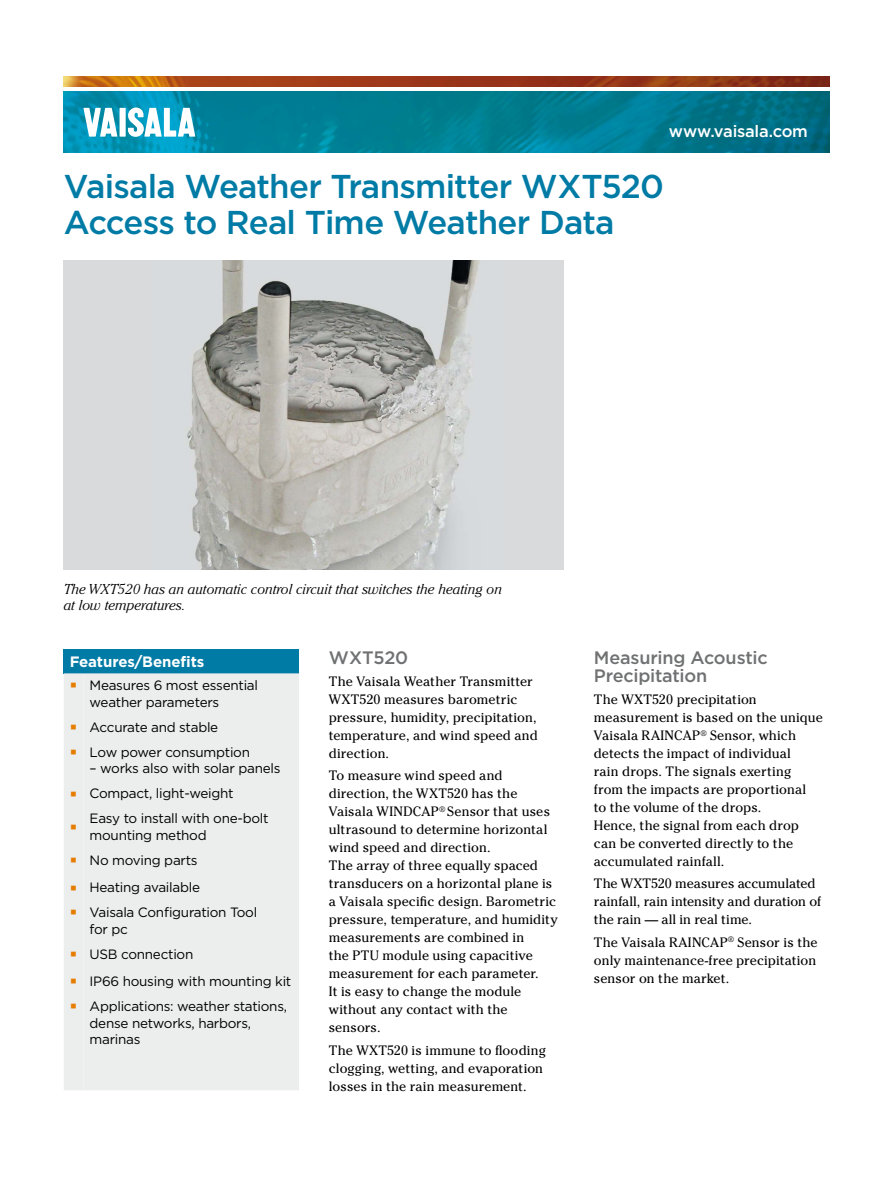
<style>
.page{position:relative;width:893px;height:1191px;background:#fff}
.page>*{position:absolute;margin:0;border:0;box-sizing:border-box;transform-origin:0 0}
.t1{font:500 33px/36px "Gotham";letter-spacing:-.025em;color:#007ba5}
.t2{font:21px "Arial";color:#e67d00}
.t3{font:500 18px/18px "Gotham";letter-spacing:-.015em;color:#707172}
.t4{font:500 16.5px "Gotham";letter-spacing:-.015em;color:#fff}
.t5{font:700 15px "Gotham";letter-spacing:-.01em;color:#fff}
.t6{font:italic 300 14.25px/15.8px "Cheltenham Std";color:#000}
.t7{font:13.5px/18px "Cheltenham Std";letter-spacing:.005em;color:#000}
.t8{font:13.5px/16.5px "Gotham";letter-spacing:-.02em;color:#000}
.s1{font-family:"Arial";font-size:21px;color:#e67d00}
</style>
<div class="page">
<img style="left:64px;top:91px;width:765px;height:62px">
<img style="left:64px;top:77px;width:765px;height:9px">
<svg style="left:83px;top:108px;width:34px;height:29px"></svg>
<div style="left:120px;top:108px;width:6px;height:29px;background:#fff"></div>
<svg style="left:128px;top:107px;width:67px;height:30px"></svg>
<div style="left:64px;top:649px;width:235px;height:24px;background:#007ba5"></div>
<div style="left:64px;top:673px;width:20px;height:417px;background:#eceded"></div>
<div style="left:84px;top:673px;width:215px;height:417px;background:#eceded"></div>
<div style="left:64px;top:261px;width:500px;height:309px;background:#d9dadb"></div>
<img style="left:187px;top:261px;width:292px;height:309px">
<p class="t4" style="left:669px;top:120px;width:141px">www.vaisala.com</p>
<h1 class="t1" style="left:64px;top:167px;width:602px">Vaisala Weather Transmitter WXT520<br>Access to Real Time Weather Data</h1>
<p class="t6" style="left:64px;top:581px;width:440px">The WXT520 has an automatic control circuit that switches the heating on at low temperatures.</p>
<p class="t5" style="left:70px;top:652px;width:136px">Features/Benefits</p>
<p class="t8" style="left:90px;top:677px;width:170px;text-indent:-20px"><span class="s1">▪</span> Measures 6 most essential weather parameters</p>
<p class="t8" style="left:70px;top:718px;width:150px"><span class="s1">▪</span> Accurate and stable</p>
<p class="t8" style="left:70px;top:743px;width:182px"><span class="s1">▪</span> Low power consumption</p>
<p class="t8" style="left:90px;top:760px;width:192px">– works also with solar panels</p>
<p class="t8" style="left:70px;top:785px;width:165px"><span class="s1">▪</span> Compact, light-weight</p>
<h2 class="t2" style="left:70px;top:812px;width:9px">▪</h2>
<p class="t8" style="left:90px;top:810px;width:180px">Easy to install with one-bolt mounting method</p>
<p class="t8" style="left:70px;top:851px;width:129px"><span class="s1">▪</span> No moving parts</p>
<p class="t8" style="left:70px;top:879px;width:132px"><span class="s1">▪</span> Heating available</p>
<p class="t8" style="left:90px;top:904px;width:169px;text-indent:-20px"><span class="s1">▪</span> Vaisala Configuration Tool for pc</p>
<p class="t8" style="left:70px;top:945px;width:125px"><span class="s1">▪</span> USB connection</p>
<p class="t8" style="left:70px;top:973px;width:223px"><span class="s1">▪</span> IP66 housing with mounting kit</p>
<p class="t8" style="left:90px;top:998px;width:199px;text-indent:-20px"><span class="s1">▪</span> Applications: weather stations, dense networks, harbors, marinas</p>
<h3 class="t3" style="left:329px;top:648px;width:81px">WXT520</h3>
<p class="t7" style="left:329px;top:672px;width:211px">The Vaisala Weather Transmitter<br>WXT520 measures barometric pressure, humidity, precipitation, temperature, and wind speed and direction.</p>
<p class="t7" style="left:329px;top:766px;width:230px">To measure wind speed and direction, the WXT520 has the<br>Vaisala WINDCAP<sup>®</sup> Sensor that uses ultrasound to determine horizontal wind speed and direction.<br>The array of three equally spaced transducers on a horizontal plane is a Vaisala specific design. Barometric pressure, temperature, and humidity measurements are combined in<br>the PTU module using capacitive measurement for each parameter.<br>It is easy to change the module without any contact with the sensors.</p>
<p class="t7" style="left:329px;top:1041px;width:218px">The WXT520 is immune to flooding clogging, wetting, and evaporation losses in the rain measurement.</p>
<h3 class="t3" style="left:594px;top:648px;width:175px">Measuring Acoustic<br>Precipitation</h3>
<p class="t7" style="left:594px;top:690px;width:230px">The WXT520 precipitation measurement is based on the unique<br>Vaisala RAINCAP<sup>®</sup> Sensor, which detects the impact of individual<br>rain drops. The signals exerting from the impacts are proportional<br>to the volume of the drops.<br>Hence, the signal from each drop can be converted directly to the accumulated rainfall.</p>
<p class="t7" style="left:594px;top:874px;width:229px">The WXT520 measures accumulated rainfall, rain intensity and duration of the rain — all in real time.</p>
<p class="t7" style="left:594px;top:933px;width:225px;text-align:justify">The Vaisala RAINCAP<sup>®</sup> Sensor is the only maintenance-free precipitation sensor on the market.</p>
</div>
